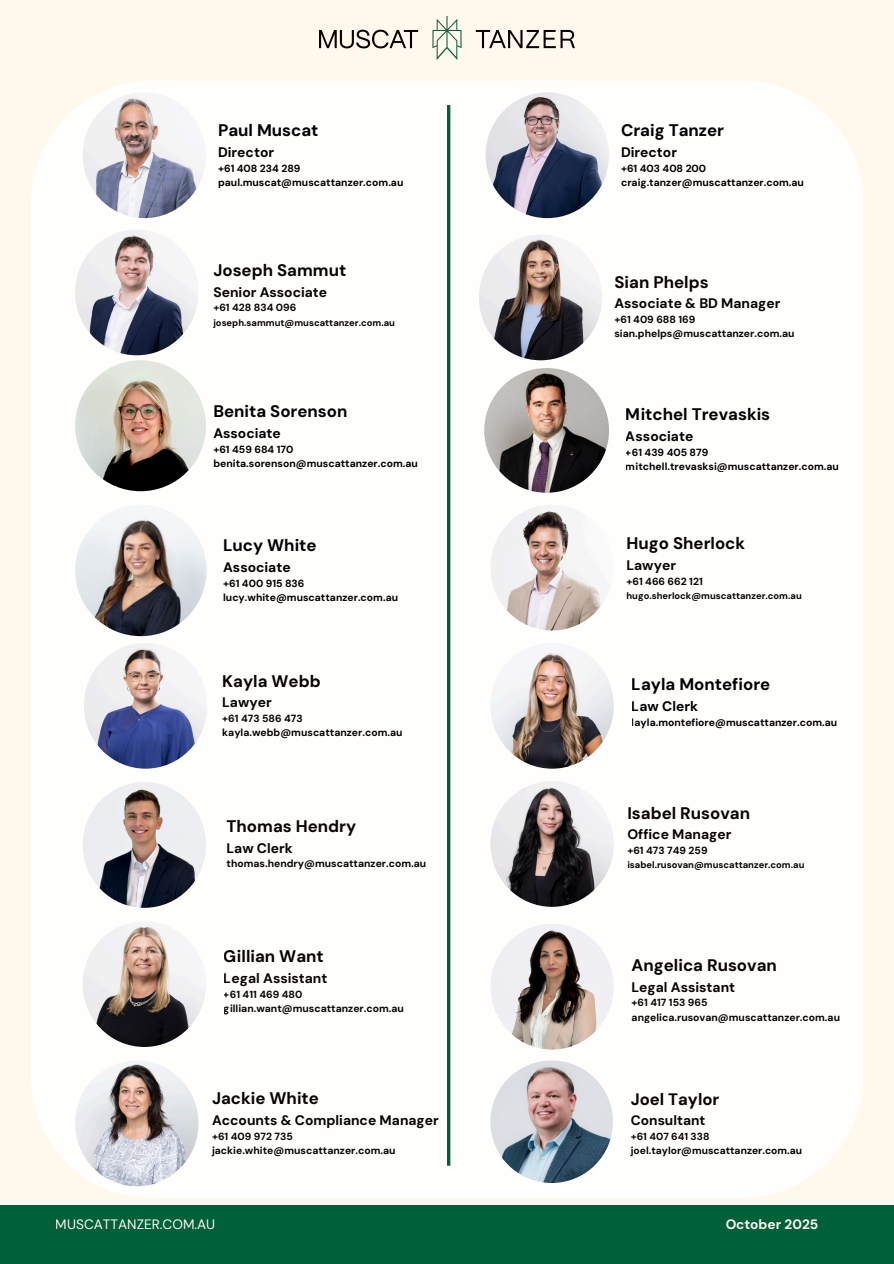
<style>
.page{position:relative;width:894px;height:1264px;background:#fff}
.page>*{position:absolute;margin:0;border:0;box-sizing:border-box;transform-origin:0 0}
.t1{font:700 16.8px "DM Sans";color:#0a0203}
.t2{font:700 16.8px "DM Sans";color:#000}
.t3{font:700 16.65px "DM Sans";color:#0a0203}
.t4{font:700 13.8px "DM Sans";color:#0a0203}
.t5{font:700 13.8px "DM Sans";color:#000}
.t6{font:13.65px "DM Sans";color:#fff8ed}
.t7{font:700 13.65px "DM Sans";color:#fff8ed}
.t8{font:700 13.65px "DM Sans";color:#0a0203}
.t9{font:700 10.35px/14.1px "DM Sans";color:#0a0203}
.t10{font:700 10.35px/14.1px "DM Sans";color:#000}
.t11{font:700 10.2px/14px "DM Sans";color:#0a0203}
.t12{font:700 9.45px "DM Sans";color:#0a0203}
</style>
<div class="page">
<div style="left:0;top:0;width:893px;height:1263px;background:#fff8ed"></div>
<div style="left:0;top:1205px;width:893px;height:58px;background:#006039"></div>
<img style="left:320px;top:17px;width:254px;height:43px">
<div style="left:31px;top:80px;width:831px;height:1118px;background:#fff"></div>
<hr style="left:447px;top:105px;width:3px;height:1060px;background:#006039">
<img style="left:83px;top:92px;width:120px;height:126px">
<img style="left:485px;top:92px;width:124px;height:126px">
<img style="left:491px;top:652px;width:122px;height:116px">
<img style="left:75px;top:230px;width:123px;height:125px">
<img style="left:479px;top:235px;width:123px;height:125px">
<img style="left:490px;top:505px;width:112px;height:125px">
<img style="left:84px;top:643px;width:123px;height:125px">
<img style="left:83px;top:782px;width:123px;height:125px">
<img style="left:490px;top:781px;width:123px;height:125px">
<img style="left:83px;top:922px;width:123px;height:124px">
<img style="left:75px;top:1061px;width:123px;height:125px">
<img style="left:75px;top:360px;width:131px;height:131px">
<img style="left:484px;top:368px;width:125px;height:125px">
<img style="left:75px;top:509px;width:131px;height:127px">
<img style="left:490px;top:924px;width:123px;height:125px">
<img style="left:490px;top:1060px;width:122px;height:122px">
<h1 class="t2" style="left:218px;top:119px;width:102px">Paul Muscat</h1>
<h3 class="t5" style="left:218px;top:143px;width:57px">Director</h3>
<p class="t10" style="left:218px;top:161px;width:187px">+61 408 234 289 paul.muscat@muscattanzer.com.au</p>
<h1 class="t1" style="left:213px;top:259px;width:134px">Joseph Sammut</h1>
<h3 class="t4" style="left:213px;top:283px;width:115px">Senior Associate</h3>
<p class="t9" style="left:213px;top:301px;width:84px">+61 428 834 096</p>
<p class="t12" style="left:213px;top:316px;width:183px">joseph.sammut@muscattanzer.com.au</p>
<h1 class="t2" style="left:213px;top:400px;width:136px">Benita Sorenson</h1>
<h3 class="t5" style="left:213px;top:424px;width:69px">Associate</h3>
<p class="t10" style="left:213px;top:442px;width:206px">+61 459 684 170 benita.sorenson@muscattanzer.com.au</p>
<h1 class="t2" style="left:223px;top:534px;width:95px">Lucy White</h1>
<h3 class="t5" style="left:223px;top:558px;width:69px">Associate</h3>
<p class="t10" style="left:223px;top:576px;width:176px">+61 400 915 836 lucy.white@muscattanzer.com.au</p>
<h1 class="t1" style="left:222px;top:670px;width:100px">Kayla Webb</h1>
<h3 class="t4" style="left:222px;top:693px;width:51px">Lawyer</h3>
<p class="t9" style="left:222px;top:711px;width:182px">+61 473 586 473 kayla.webb@muscattanzer.com.au</p>
<h1 class="t1" style="left:226px;top:815px;width:131px">Thomas Hendry</h1>
<h3 class="t4" style="left:226px;top:838px;width:68px">Law Clerk</h3>
<p class="t9" style="left:226px;top:856px;width:201px">thomas.hendry@muscattanzer.com.au</p>
<h1 class="t1" style="left:224px;top:945px;width:101px">Gillian Want</h1>
<h3 class="t4" style="left:224px;top:969px;width:105px">Legal Assistant</h3>
<p class="t9" style="left:224px;top:987px;width:181px">+61 411 469 480 gillian.want@muscattanzer.com.au</p>
<h1 class="t1" style="left:212px;top:1087px;width:108px">Jackie White</h1>
<h3 class="t4" style="left:212px;top:1111px;width:228px">Accounts &amp; Compliance Manager</h3>
<p class="t9" style="left:212px;top:1129px;width:185px">+61 409 972 735 jackie.white@muscattanzer.com.au</p>
<h1 class="t2" style="left:621px;top:119px;width:105px">Craig Tanzer</h1>
<h3 class="t5" style="left:621px;top:143px;width:57px">Director</h3>
<p class="t10" style="left:621px;top:161px;width:184px">+61 403 408 200 craig.tanzer@muscattanzer.com.au</p>
<h1 class="t1" style="left:614px;top:271px;width:96px">Sian Phelps</h1>
<h3 class="t4" style="left:614px;top:294px;width:167px">Associate &amp; BD Manager</h3>
<p class="t9" style="left:614px;top:312px;width:181px">+61 409 688 169 sian.phelps@muscattanzer.com.au</p>
<h1 class="t2" style="left:625px;top:403px;width:146px">Mitchel Trevaskis</h1>
<h3 class="t5" style="left:625px;top:427px;width:69px">Associate</h3>
<p class="t10" style="left:625px;top:445px;width:214px">+61 439 405 879 mitchell.trevasksi@muscattanzer.com.au</p>
<h1 class="t1" style="left:626px;top:532px;width:120px">Hugo Sherlock</h1>
<h3 class="t4" style="left:626px;top:556px;width:51px">Lawyer</h3>
<p class="t9" style="left:626px;top:574px;width:78px">+61 466 662 121</p>
<p class="t12" style="left:626px;top:589px;width:177px">hugo.sherlock@muscattanzer.com.au</p>
<h1 class="t2" style="left:631px;top:673px;width:140px">Layla Montefiore</h1>
<h3 class="t5" style="left:631px;top:697px;width:68px">Law Clerk</h3>
<p class="t10" style="left:631px;top:715px;width:207px">layla.montefiore@muscattanzer.com.au</p>
<h1 class="t1" style="left:627px;top:801px;width:124px">Isabel Rusovan</h1>
<h3 class="t4" style="left:627px;top:825px;width:106px">Office Manager</h3>
<p class="t9" style="left:627px;top:843px;width:82px">+61 473 749 259</p>
<p class="t12" style="left:627px;top:858px;width:178px">isabel.rusovan@muscattanzer.com.au</p>
<h1 class="t1" style="left:631px;top:954px;width:147px">Angelica Rusovan</h1>
<h3 class="t4" style="left:631px;top:977px;width:105px">Legal Assistant</h3>
<p class="t9" style="left:631px;top:995px;width:210px">+61 417 153 965 angelica.rusovan@muscattanzer.com.au</p>
<h2 class="t3" style="left:630px;top:1088px;width:90px">Joel Taylor</h2>
<h3 class="t8" style="left:630px;top:1111px;width:76px">Consultant</h3>
<p class="t11" style="left:630px;top:1129px;width:173px">+61 407 641 338 joel.taylor@muscattanzer.com.au</p>
<h3 class="t6" style="left:56px;top:1215px;width:161px">MUSCATTANZER.COM.AU</h3>
<h3 class="t7" style="left:725px;top:1215px;width:94px">October 2025</h3>
</div>
